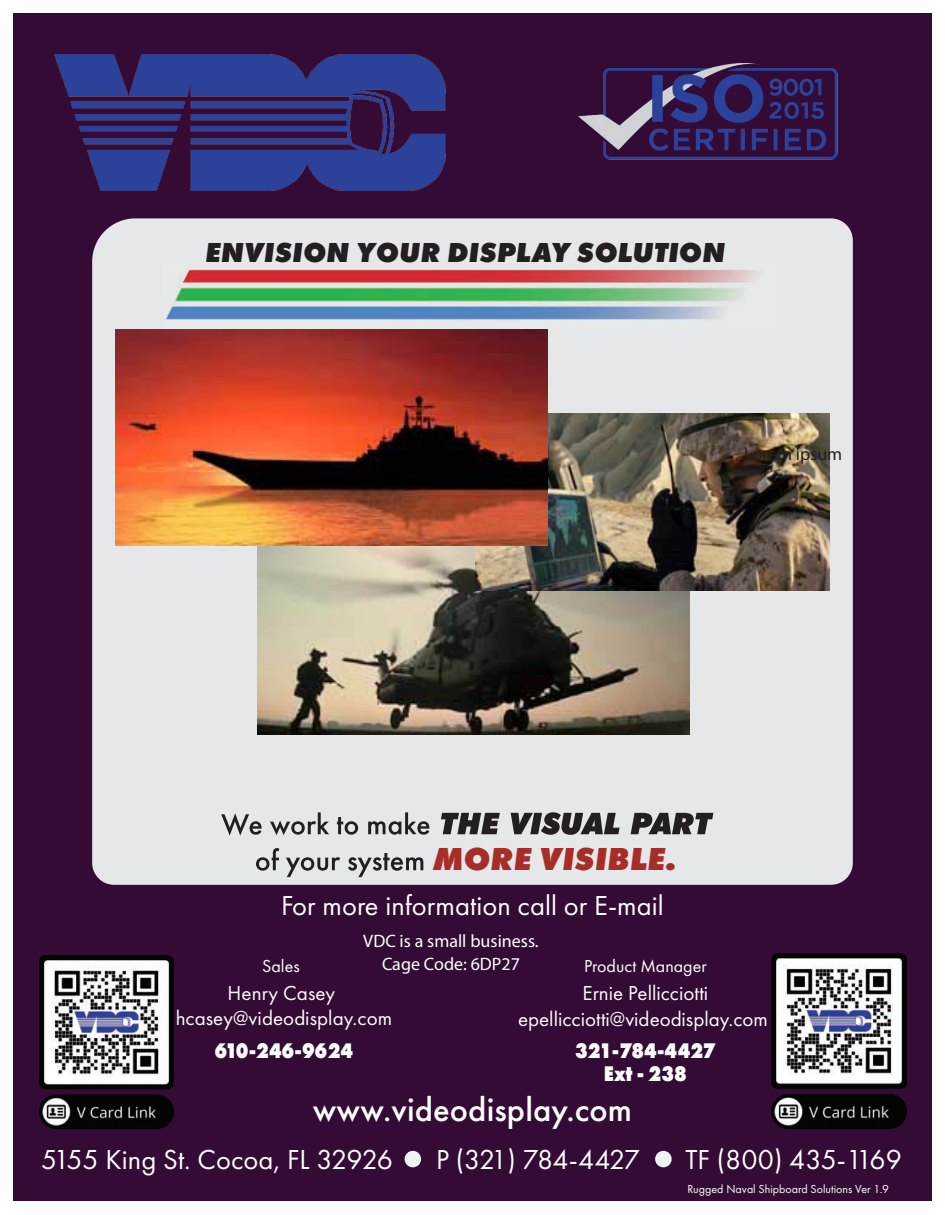
<style>
.page{position:relative;width:945px;height:1215px;background:#fff}
.page>*{position:absolute;margin:0;border:0;box-sizing:border-box;transform-origin:0 0}
.t1{font:500 34.5px "Futura PT";letter-spacing:.005em;color:#fff}
.t2{font:italic 800 33px "Futura PT";color:#a72e28}
.t3{font:28.5px "Futura PT";letter-spacing:.005em;color:#fff}
.t4{font:italic 800 28.5px "Futura PT";letter-spacing:.005em;color:#231f20}
.t5{font:28.5px "Futura PT";letter-spacing:-.045em;color:#fff}
.t6{font:800 21.9px/23.4px "Futura PT";letter-spacing:.005em;color:#fff;text-align:center;scale:.82 1}
.t7{font:21px/25.2px "Futura PT";color:#fff;text-align:center}
.t8{font:18px "Myriad Pro";color:#fff}
.t9{font:18px "Futura PT";color:#fff}
.t10{font:18px "Myriad Pro";color:#231f20}
.t11{font:12px "Futura PT";color:#fff}
</style>
<div class="page">
<div style="left:13px;top:14px;width:919px;height:1188px;background:#330b35"></div>
<img style="left:55px;top:54px;width:391px;height:136px">
<div style="left:92px;top:218px;width:761px;height:667px;background:#e6e7e9"></div>
<img style="left:162px;top:264px;width:613px;height:65px">
<svg style="left:405px;top:1151px;width:16px;height:16px"></svg>
<svg style="left:655px;top:1151px;width:17px;height:16px"></svg>
<svg style="left:221px;top:813px;width:41px;height:23px"></svg>
<svg style="left:270px;top:812px;width:59px;height:23px"></svg>
<svg style="left:337px;top:817px;width:21px;height:18px"></svg>
<svg style="left:368px;top:812px;width:61px;height:23px"></svg>
<svg style="left:441px;top:813px;width:59px;height:21px"></svg>
<svg style="left:511px;top:812px;width:109px;height:23px;background:#696768"></svg>
<svg style="left:631px;top:813px;width:82px;height:21px;background:#626061"></svg>
<svg style="left:256px;top:848px;width:23px;height:23px"></svg>
<svg style="left:286px;top:857px;width:54px;height:20px"></svg>
<svg style="left:348px;top:853px;width:75px;height:24px;background:#aeadaf"></svg>
<img style="left:257px;top:546px;width:432px;height:189px">
<img style="left:475px;top:413px;width:354px;height:177px">
<img style="left:116px;top:330px;width:432px;height:216px">
<img style="left:772px;top:953px;width:135px;height:175px">
<img style="left:40px;top:955px;width:133px;height:173px">
<img style="left:578px;top:63px;width:260px;height:97px">
<h3 class="t4" style="left:205px;top:234px;width:522px">ENVISION YOUR DISPLAY SOLUTION</h3>
<p class="t10" style="left:744px;top:443px;width:100px">Lorem ipsum</p>
<h2 class="t2" style="left:432px;top:838px;width:246px">MORE VISIBLE.</h2>
<h3 class="t3" style="left:281px;top:888px;width:384px">For more information call or E-mail</h3>
<p class="t8" style="left:363px;top:930px;width:177px">VDC is a small business.</p>
<p class="t9" style="left:262px;top:955px;width:39px">Sales</p>
<p class="t8" style="left:382px;top:953px;width:139px">Cage Code: 6DP27</p>
<p class="t9" style="left:584px;top:955px;width:124px">Product Manager</p>
<p class="t7" style="left:176px;top:980px;width:218px">Henry Casey hcasey@videodisplay.com</p>
<p class="t7" style="left:518px;top:981px;width:251px">Ernie Pellicciotti epellicciotti@videodisplay.com</p>
<p class="t6" style="left:575px;top:1038px;width:173px">321-784-4427<br>Ext - 238</p>
<p class="t6" style="left:215px;top:1038px;width:170px">610-246-9624</p>
<h1 class="t1" style="left:313px;top:1088px;width:321px">www.videodisplay.com</h1>
<h3 class="t3" style="left:41px;top:1142px;width:353px">5155 King St. Cocoa, FL 32926</h3>
<h3 class="t5" style="left:436px;top:1142px;width:205px">P (321) 784-4427</h3>
<h3 class="t3" style="left:685px;top:1142px;width:218px">TF (800) 435-1169</h3>
<p class="t11" style="left:688px;top:1181px;width:203px">Rugged Naval Shipboard Solutions Ver 1.9</p>
</div>
